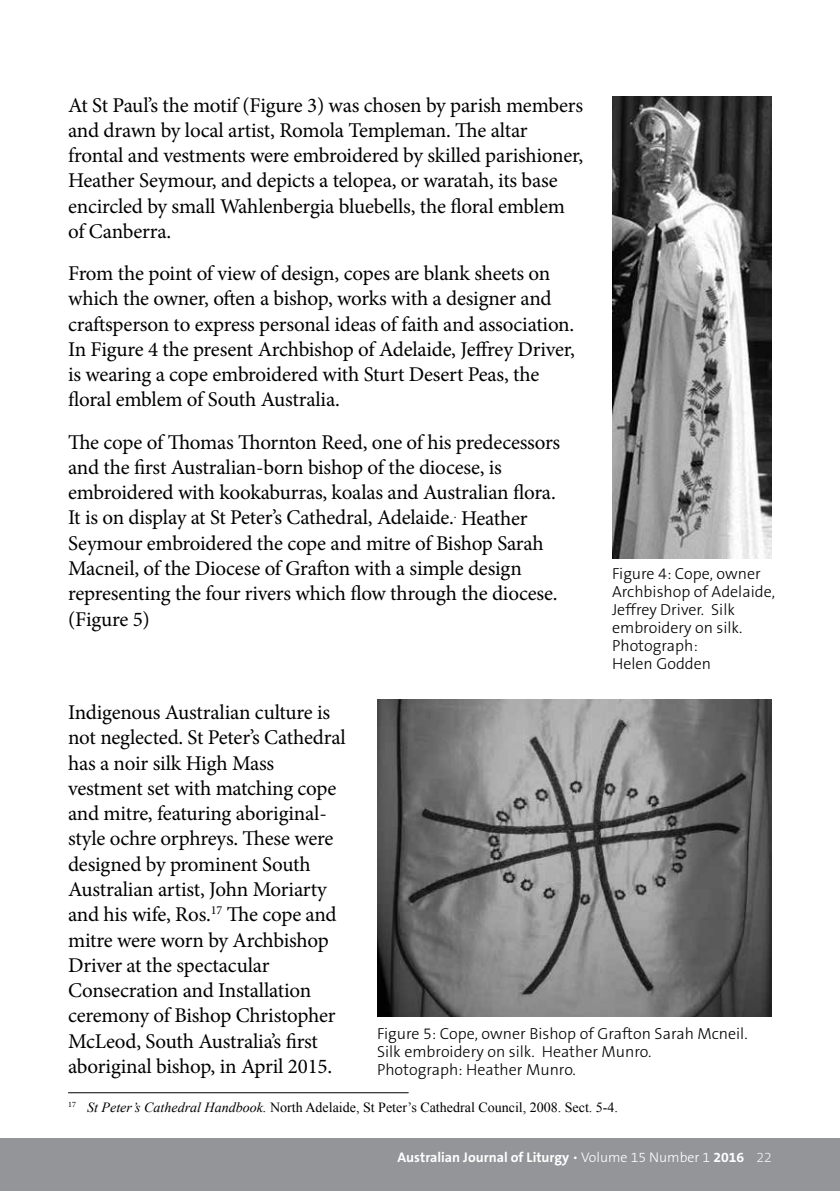
<style>
.page{position:relative;width:840px;height:1191px;background:#fff}
.page>*{position:absolute;margin:0;border:0;box-sizing:border-box;transform-origin:0 0}
.t1{font:21px/25.2px "Minion Pro";letter-spacing:-.01em;color:#000}
.t2{font:300 16px/18px "The Sans B3";color:#000}
.t3{font:14px "Times New Roman";color:#000}
.t4{font:700 14px "The Sans B7";color:#fff}
.s1{font-style:italic}
.s2{font-family:"The Sans B2";font-weight:200}
.s3{font-family:"The Sans B3";font-weight:300}
</style>
<div class="page">
<div style="left:0;top:1138px;width:839px;height:53px;background:#939598"></div>
<hr style="left:68px;top:1092px;width:340px;height:1px;background:#000">
<img style="left:612px;top:96px;width:159px;height:462px">
<img style="left:377px;top:699px;width:394px;height:317px">
<p class="t1" style="left:68px;top:92px;width:516px">At St Paul’s the motif (Figure 3) was chosen by parish members and drawn by local artist, Romola Templeman. The altar frontal and vestments were embroidered by skilled parishioner, Heather Seymour, and depicts a telopea, or waratah, its base encircled by small Wahlenbergia bluebells, the floral emblem of Canberra.</p>
<p class="t1" style="left:68px;top:261px;width:508px">From the point of view of design, copes are blank sheets on which the owner, often a bishop, works with a designer and craftsperson to express personal ideas of faith and association.<br>In Figure 4 the present Archbishop of Adelaide, Jeffrey Driver, is wearing a cope embroidered with Sturt Desert Peas, the floral emblem of South Australia.</p>
<p class="t1" style="left:68px;top:429px;width:493px">The cope of Thomas Thornton Reed, one of his predecessors and the first Australian-born bishop of the diocese, is embroidered with kookaburras, koalas and Australian flora.<br>It is on display at St Peter’s Cathedral, Adelaide.<sup>.</sup> Heather Seymour embroidered the cope and mitre of Bishop Sarah Macneil, of the Diocese of Grafton with a simple design representing the four rivers which flow through the diocese. (Figure 5)</p>
<p class="t2" style="left:611px;top:565px;width:164px">Figure 4: Cope, owner<br>Archbishop of Adelaide,<br>Jeffrey Driver. Silk embroidery on silk.<br>Photograph:<br>Helen Godden</p>
<p class="t1" style="left:68px;top:700px;width:279px">Indigenous Australian culture is not neglected. St Peter’s Cathedral has a noir silk High Mass vestment set with matching cope and mitre, featuring aboriginal&shy;style ochre orphreys. These were designed by prominent South<br>Australian artist, John Moriarty and his wife, Ros.<sup>17</sup> The cope and mitre were worn by Archbishop<br>Driver at the spectacular<br>Consecration and Installation ceremony of Bishop Christopher<br>McLeod, South Australia’s first aboriginal bishop, in April 2015.</p>
<p class="t3" style="left:68px;top:1097px;width:551px"><sup>17</sup> <span class="s1">St Peter’s Cathedral Handbook.</span> North Adelaide, St Peter’s Cathedral Council, 2008. Sect. 5-4.</p>
<p class="t2" style="left:377px;top:1025px;width:372px">Figure 5: Cope, owner Bishop of Grafton Sarah Mcneil.<br>Silk embroidery on silk. Heather Munro.<br>Photograph: Heather Munro.</p>
<p class="t4" style="left:397px;top:1149px;width:375px">Australian Journal of Liturgy <span class="s2">•</span> <span class="s3">Volume 15 Number 1</span> 2016 <span class="s2">22</span></p>
</div>
